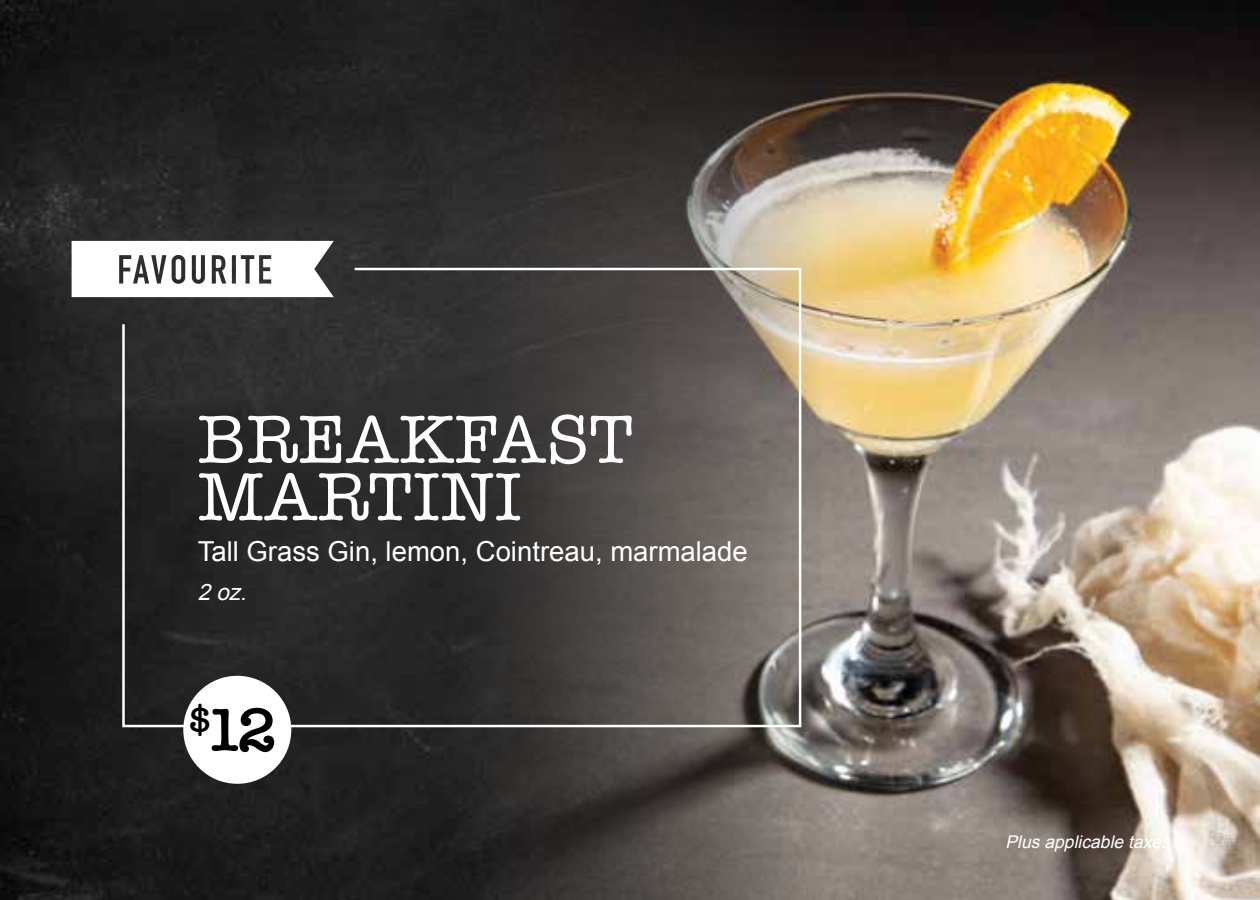
<style>
.page{position:relative;width:1260px;height:900px;background:#fff}
.page>*{position:absolute;margin:0;border:0;box-sizing:border-box;transform-origin:0 0}
.t1{font:70px/57.5px "American Typewriter";letter-spacing:.01em;color:#fff}
.t2{font:600 62.5px "American Typewriter";color:#000}
.t3{font:27.5px "Arial";color:#fff}
.t4{font:italic 22.5px "Arial";color:#fff}
.t5{font:italic 17.5px "Arial";color:#fff}
</style>
<div class="page">
<img style="left:0;top:0;width:450px;height:900px">
<img style="left:450px;top:0;width:810px;height:900px">
<svg style="left:72px;top:241px;width:262px;height:56px"></svg>
<svg style="left:121px;top:267px;width:682px;height:462px;background:#444240"></svg>
<div style="left:183px;top:676px;width:108px;height:108px;background:#fff;border-radius:50%"></div>
<h1 class="t1" style="left:198px;top:408px;width:437px">BREAKFAST<br>MARTINI</h1>
<p class="t3" style="left:198px;top:534px;width:552px">Tall Grass Gin, lemon, Cointreau, marmalade</p>
<p class="t4" style="left:198px;top:577px;width:57px">2 oz.</p>
<h2 class="t2" style="left:188px;top:682px;width:90px"><sup>$</sup>12</h2>
<p class="t5" style="left:1006px;top:830px;width:171px">Plusapplicable taxes</p>
</div>
